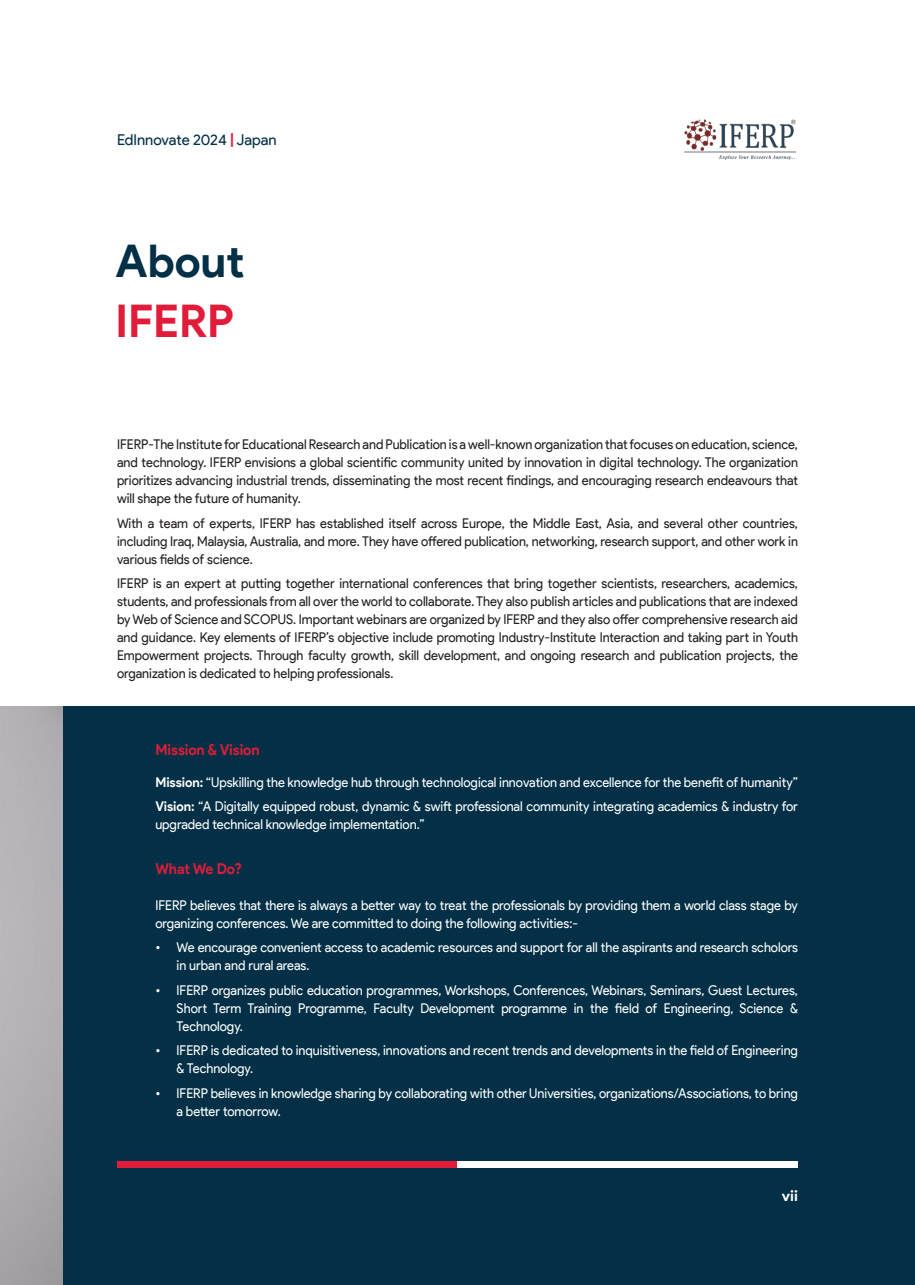
<style>
.page{position:relative;width:915px;height:1285px;background:#fff}
.page>*{position:absolute;margin:0;border:0;box-sizing:border-box;transform-origin:0 0}
.t1{font:700 45px "Product Sans";color:#033046}
.t2{font:700 45px "Product Sans";color:#e01c3a}
.t3{font:700 15px "Product Sans";letter-spacing:-.005em;color:#e01c3a;scale:.95 1}
.t4{font:15px "Product Sans";color:#033046}
.t5{font:700 15px "Product Sans";color:#fff}
.t6{font:13.5px/18px "Product Sans";color:#231f20;text-align:justify;scale:.95 1}
.t7{font:13.5px/18px "Product Sans";color:#fff;scale:.95 1}
.s1{font-weight:700;color:#e01c3a}
.s2{font-weight:700}
</style>
<div class="page">
<img style="left:684px;top:119px;width:112px;height:40px">
<img style="left:0;top:706px;width:64px;height:578px">
<div style="left:64px;top:706px;width:850px;height:578px;background:#033046"></div>
<div style="left:117px;top:1161px;width:340px;height:6px;background:#e01c3a"></div>
<div style="left:457px;top:1161px;width:340px;height:6px;background:#fff"></div>
<p class="t4" style="left:117px;top:132px;width:161px">EdInnovate 2024 <span class="s1">|</span> Japan</p>
<h1 class="t1" style="left:115px;top:234px;width:131px">About</h1>
<h1 class="t2" style="left:115px;top:294px;width:120px">IFERP</h1>
<p class="t6" style="left:117px;top:435px;width:718px">IFERP-The Institute for Educational Research and Publication is a well-known organization that focuses on education, science, and technology. IFERP envisions a global scientific community united by innovation in digital technology. The organization prioritizes advancing industrial trends, disseminating the most recent findings, and encouraging research endeavours that will shape the future of humanity.</p>
<p class="t6" style="left:117px;top:514px;width:718px">With a team of experts, IFERP has established itself across Europe, the Middle East, Asia, and several other countries, including Iraq, Malaysia, Australia, and more. They have offered publication, networking, research support, and other work in various fields of science.</p>
<p class="t6" style="left:117px;top:574px;width:718px">IFERP is an expert at putting together international conferences that bring together scientists, researchers, academics, students, and professionals from all over the world to collaborate. They also publish articles and publications that are indexed by Web of Science and SCOPUS. Important webinars are organized by IFERP and they also offer comprehensive research aid and guidance. Key elements of IFERP’s objective include promoting Industry-Institute Interaction and taking part in Youth Empowerment projects. Through faculty growth, skill development, and ongoing research and publication projects, the organization is dedicated to helping professionals.</p>
<p class="t3" style="left:155px;top:740px;width:111px">Mission &amp; Vision</p>
<p class="t7" style="left:155px;top:769px;width:677px;line-height:24.5px"><span class="s2">Mission:</span> “Upskilling the knowledge hub through technological innovation and excellence for the benefit of humanity”<br><span class="s2">Vision:</span> “A Digitally equipped robust, dynamic &amp; swift professional community integrating academics &amp; industry for</p>
<p class="t7" style="left:155px;top:815px;width:285px">upgraded technical knowledge implementation.”</p>
<p class="t3" style="left:155px;top:859px;width:92px">What We Do?</p>
<p class="t7" style="left:155px;top:896px;width:677px">IFERP believes that there is always a better way to treat the professionals by providing them a world class stage by organizing conferences. We are committed to doing the following activities:-</p>
<p class="t7" style="left:176px;top:938px;width:655px;text-indent:-21px">• We encourage convenient access to academic resources and support for all the aspirants and research scholors in urban and rural areas.</p>
<p class="t7" style="left:176px;top:981px;width:655px;text-align:justify;text-indent:-21px">• IFERP organizes public education programmes, Workshops, Conferences, Webinars, Seminars, Guest Lectures, Short Term Training Programme, Faculty Development programme in the field of Engineering, Science &amp; Technology.</p>
<p class="t7" style="left:176px;top:1041px;width:655px;text-indent:-21px">• IFERP is dedicated to inquisitiveness, innovations and recent trends and developments in the field of Engineering &amp; Technology.</p>
<p class="t7" style="left:176px;top:1083px;width:655px;text-indent:-21px">• IFERP believes in knowledge sharing by collaborating with other Universities, organizations/Associations, to bring a better tomorrow.</p>
<p class="t5" style="left:781px;top:1185px;width:18px">vii</p>
</div>
